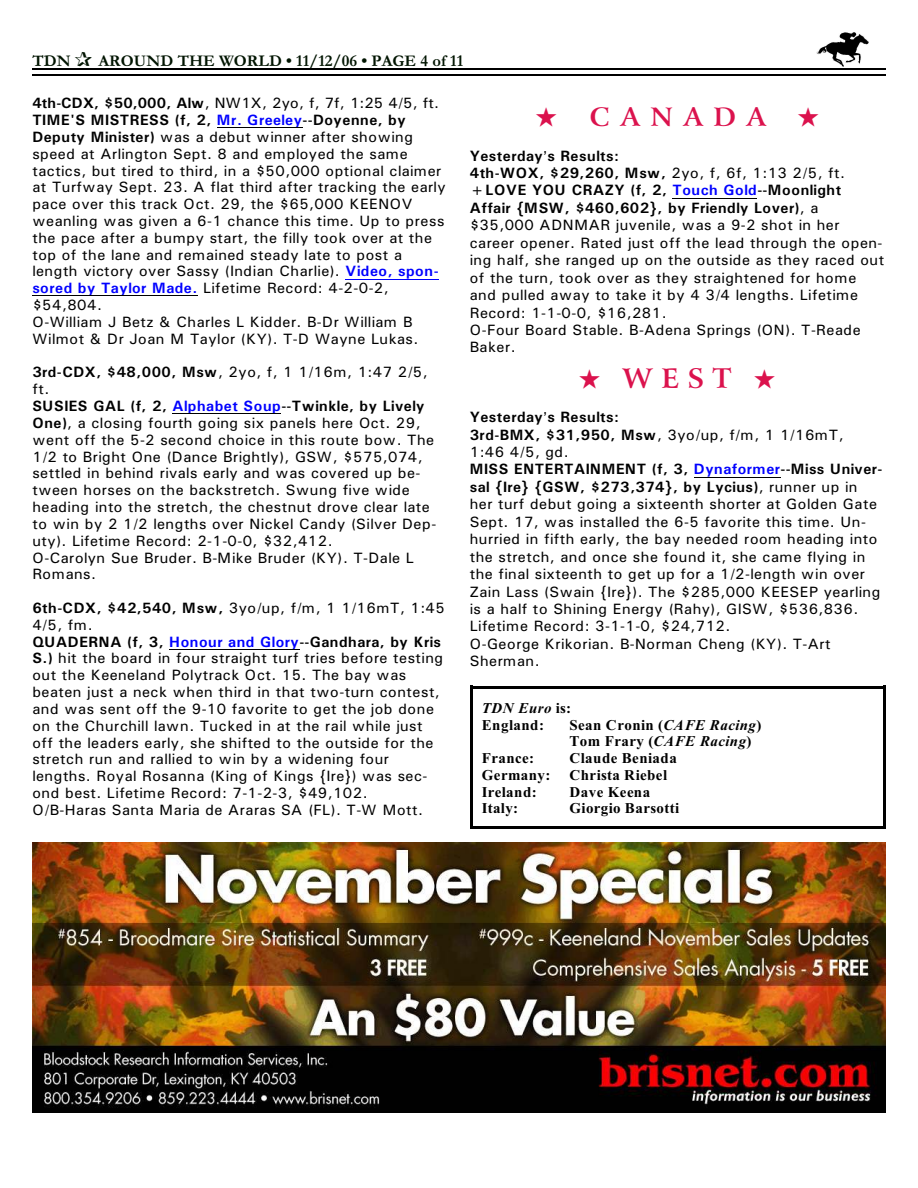
<style>
.page{position:relative;width:918px;height:1188px;background:#fff}
.page>*{position:absolute;margin:0;border:0;box-sizing:border-box;transform-origin:0 0}
.t1{font:700 27px "Arrus BT";color:#db124d}
.t2{font:700 25.5px "Arrus BT";letter-spacing:.43em;color:#db124d}
.t3{font:700 16.5px "Garamond";color:#001400}
.t4{font:15px/16.8px "Univers";letter-spacing:.03em;color:#000}
.t5{font:700 15px/16.8px "Times New Roman";letter-spacing:.03em;color:#000}
.s1{font-weight:700}
.s2{font-weight:700;color:#00f}
.s3{font-style:italic}
</style>
<div class="page">
<img style="left:817px;top:32px;width:51px;height:34px">
<hr style="left:32px;top:68px;width:853px;height:1px;background:#000">
<hr style="left:32px;top:75px;width:853px;height:1px;background:#000">
<hr style="left:217px;top:127px;width:86px;height:1px;background:#000">
<hr style="left:346px;top:279px;width:93px;height:1px;background:#00f">
<hr style="left:32px;top:295px;width:166px;height:1px;background:#000">
<hr style="left:172px;top:413px;width:109px;height:1px;background:#000">
<hr style="left:169px;top:649px;width:130px;height:1px;background:#000">
<hr style="left:672px;top:198px;width:85px;height:1px;background:#000">
<hr style="left:694px;top:477px;width:86px;height:1px;background:#000">
<img style="left:32px;top:842px;width:854px;height:270px">
<hr style="left:274px;top:1112px;width:124px;height:1px;background:#000">
<hr style="left:470px;top:686px;width:3px;height:142px;background:#000">
<hr style="left:883px;top:686px;width:2px;height:142px;background:#000">
<hr style="left:470px;top:686px;width:415px;height:3px;background:#000">
<hr style="left:470px;top:826px;width:415px;height:2px;background:#000">
<p class="t3" style="left:32px;top:55px;width:40px">TDN</p>
<p class="t3" style="left:98px;top:55px;width:366px">AROUND THE WORLD • 11/12/06 • PAGE 4 of 11</p>
<p class="t4" style="left:32px;top:96px;width:415px"><span class="s1">4th-CDX, $50,000, Alw</span>, NW1X, 2yo, f, 7f, 1:25 4/5, ft.<br><span class="s1">TIME'S MISTRESS (f, 2,</span> <span class="s2">Mr. Greeley</span><span class="s1">--Doyenne, by Deputy Minister)</span> was a debut winner after showing speed at Arlington Sept. 8 and employed the same tactics, but tired to third, in a $50,000 optional claimer at Turfway Sept. 23. A flat third after tracking the early pace over this track Oct. 29, the $65,000 KEENOV weanling was given a 6-1 chance this time. Up to press the pace after a bumpy start, the filly took over at the top of the lane and remained steady late to post a length victory over Sassy (Indian Charlie). <span class="s2">Video, spon&shy;sored by Taylor Made.</span> Lifetime Record: 4-2-0-2, $54,804.<br>O-William J Betz &amp; Charles L Kidder. B-Dr William B Wilmot &amp; Dr Joan M Taylor (KY). T-D Wayne Lukas.</p>
<p class="t4" style="left:32px;top:365px;width:406px"><span class="s1">3rd-CDX, $48,000, Msw</span>, 2yo, f, 1 1/16m, 1:47 2/5, ft.<br><span class="s1">SUSIES GAL (f, 2,</span> <span class="s2">Alphabet Soup</span><span class="s1">--Twinkle, by Lively One)</span>, a closing fourth going six panels here Oct. 29, went off the 5-2 second choice in this route bow. The 1/2 to Bright One (Dance Brightly), GSW, $575,074, settled in behind rivals early and was covered up be&shy;tween horses on the backstretch. Swung five wide heading into the stretch, the chestnut drove clear late to win by 2 1/2 lengths over Nickel Candy (Silver Dep&shy;uty). Lifetime Record: 2-1-0-0, $32,412.<br>O-Carolyn Sue Bruder. B-Mike Bruder (KY). T-Dale L Romans.</p>
<p class="t4" style="left:32px;top:601px;width:414px"><span class="s1">6th-CDX, $42,540, Msw,</span> 3yo/up, f/m, 1 1/16mT, 1:45<br>4/5, fm.<br><span class="s1">QUADERNA (f, 3,</span> <span class="s2">Honour and Glory</span><span class="s1">--Gandhara, by Kris S.)</span> hit the board in four straight turf tries before testing out the Keeneland Polytrack Oct. 15. The bay was beaten just a neck when third in that two-turn contest, and was sent off the 9-10 favorite to get the job done on the Churchill lawn. Tucked in at the rail while just off the leaders early, she shifted to the outside for the stretch run and rallied to win by a widening four lengths. Royal Rosanna (King of Kings {Ire}) was sec&shy;ond best. Lifetime Record: 7-1-2-3, $49,102.<br>O/B-Haras Santa Maria de Araras SA (FL). T-W Mott.</p>
<h2 class="t2" style="left:536px;top:107px;width:232px">★ CANADA</h2>
<p class="t4" style="left:470px;top:148px;width:416px;line-height:17.4px"><span class="s1">Yesterday s Results:<br>4th-WOX, $29,260, Msw,</span> 2yo, f, 6f, 1:13 2/5, ft. <span class="s1">+LOVE YOU CRAZY (f, 2,</span> <span class="s2">Touch Gold</span><span class="s1">--Moonlight Affair {MSW, $460,602}, by Friendly Lover)</span>, a $35,000 ADNMAR juvenile, was a 9-2 shot in her career opener. Rated just off the lead through the open&shy;ing half, she ranged up on the outside as they raced out of the turn, took over as they straightened for home and pulled away to take it by 4 3/4 lengths. Lifetime Record: 1-1-0-0, $16,281.<br>O-Four Board Stable. B-Adena Springs (ON). T-Reade Baker.</p>
<h1 class="t1" style="left:579px;top:367px;width:198px">★ WEST ★</h1>
<p class="t4" style="left:470px;top:410px;width:414px;line-height:17.4px"><span class="s1">Yesterday s Results:<br>3rd-BMX, $31,950, Msw</span>, 3yo/up, f/m, 1 1/16mT,<br>1:46 4/5, gd.<br><span class="s1">MISS ENTERTAINMENT (f, 3,</span> <span class="s2">Dynaformer</span><span class="s1">--Miss Univer&shy;sal {Ire} {GSW, $273,374}, by Lycius)</span>, runner up in her turf debut going a sixteenth shorter at Golden Gate Sept. 17, was installed the 6-5 favorite this time. Un&shy;hurried in fifth early, the bay needed room heading into the stretch, and once she found it, she came flying in the final sixteenth to get up for a 1/2-length win over Zain Lass (Swain {Ire}). The $285,000 KEESEP yearling is a half to Shining Energy (Rahy), GISW, $536,836.<br>Lifetime Record: 3-1-1-0, $24,712.<br>O-George Krikorian. B-Norman Cheng (KY). T-Art Sherman.</p>
<p class="t5" style="left:482px;top:701px;width:91px"><span class="s3">TDN Euro</span> is:<br>England:</p>
<p class="t5" style="left:569px;top:718px;width:194px">Sean Cronin (<span class="s3">CAFE Racing</span>)<br>Tom Frary (<span class="s3">CAFE Racing</span>)</p>
<p class="t5" style="left:482px;top:751px;width:54px">France:</p>
<p class="t5" style="left:569px;top:751px;width:109px">Claude Beniada</p>
<p class="t5" style="left:482px;top:768px;width:70px">Germany:</p>
<p class="t5" style="left:569px;top:768px;width:99px">Christa Riebel</p>
<p class="t5" style="left:482px;top:785px;width:57px">Ireland:</p>
<p class="t5" style="left:569px;top:785px;width:82px">Dave Keena</p>
<p class="t5" style="left:482px;top:801px;width:38px">Italy:</p>
<p class="t5" style="left:569px;top:801px;width:111px">Giorgio Barsotti</p>
</div>
